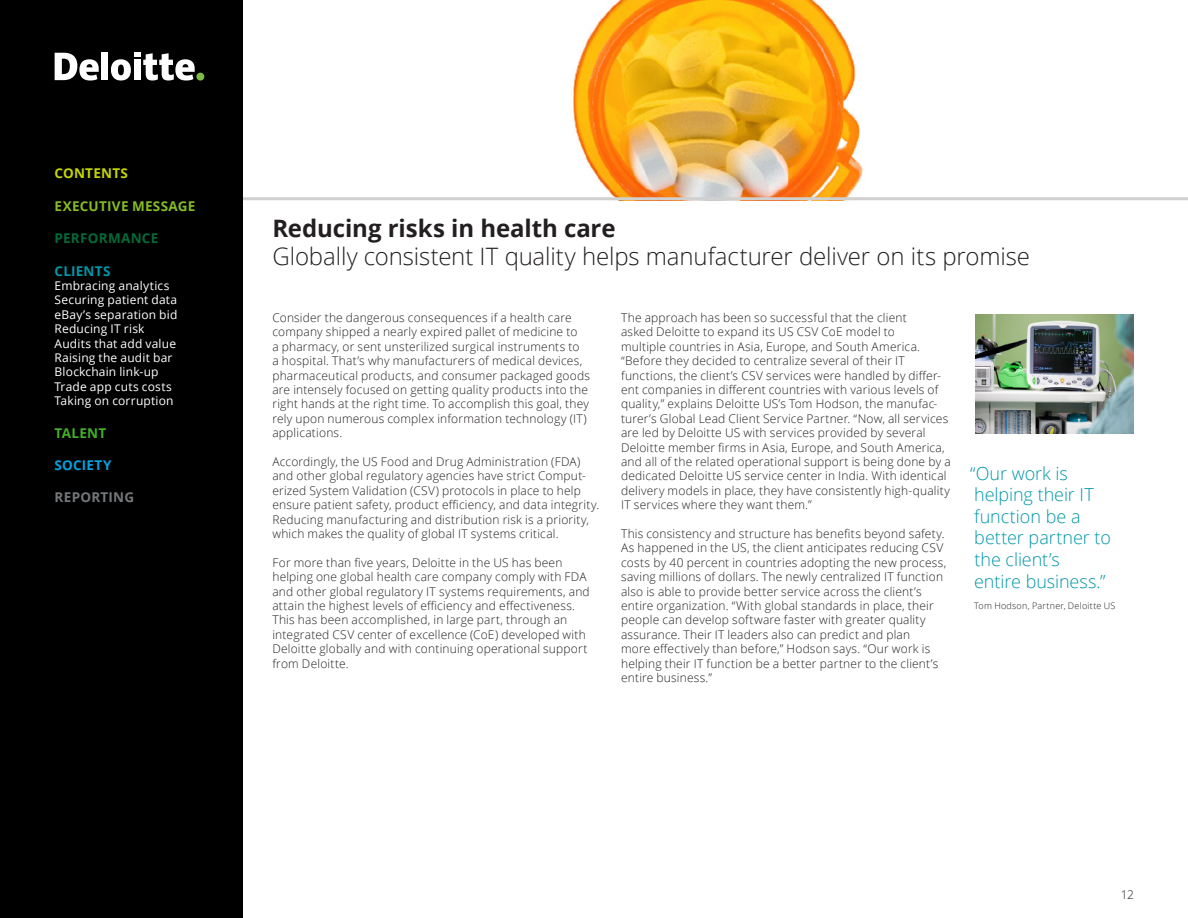
<style>
.page{position:relative;width:1188px;height:918px;background:#fff}
.page>*{position:absolute;margin:0;border:0;box-sizing:border-box;transform-origin:0 0}
.t1{font:300 24px "Open Sans";letter-spacing:-.005em;color:#231f20}
.t2{font:700 24px "Open Sans";letter-spacing:-.005em;color:#231f20}
.t3{font:300 18px/21.6px "Open Sans";letter-spacing:-.005em;color:#0097a9}
.t4{font:700 13.5px "Open Sans";letter-spacing:.02em;color:#86bc25}
.t5{font:700 13.5px "Open Sans";letter-spacing:.015em;color:#046a38}
.t6{font:700 13.5px "Open Sans";letter-spacing:.02em;color:#75787b}
.t7{font:700 13.5px "Open Sans";letter-spacing:.02em;color:#c4d600}
.t8{font:700 13.5px "Open Sans";letter-spacing:.015em;color:#0097a9}
.t9{font:700 13.5px "Open Sans";letter-spacing:.015em;color:#00a2e0}
.t10{font:700 13.5px "Open Sans";letter-spacing:.02em;color:#43b02a}
.t11{font:300 12px/14.4px "Open Sans";letter-spacing:.015em;color:#231f20}
.t12{font:12px/14.4px "Open Sans";letter-spacing:.015em;color:#fff}
.t13{font:300 9px "Open Sans";letter-spacing:.025em;color:#231f20}
</style>
<div class="page">
<div style="left:0;top:0;width:243px;height:918px;background:#000"></div>
<div style="left:196px;top:73px;width:8px;height:8px;background:#7ebd41;border-radius:50%"></div>
<div style="left:101px;top:53px;width:7px;height:27px;background:#fff"></div>
<svg style="left:111px;top:53px;width:84px;height:28px"></svg>
<svg style="left:55px;top:53px;width:44px;height:28px"></svg>
<img style="left:573px;top:0;width:290px;height:197px">
<img style="left:976px;top:314px;width:158px;height:120px">
<hr style="left:243px;top:197px;width:945px;height:3px;background:#d0d0ce">
<p class="t7" style="left:55px;top:164px;width:75px">CONTENTS</p>
<p class="t4" style="left:55px;top:196px;width:142px">EXECUTIVE MESSAGE</p>
<p class="t5" style="left:55px;top:229px;width:105px">PERFORMANCE</p>
<p class="t8" style="left:55px;top:261px;width:57px">CLIENTS</p>
<p class="t12" style="left:55px;top:278px;width:124px">Embracing analytics<br>Securing patient data eBay’s separation bid<br>Reducing IT risk<br>Audits that add value<br>Raising the audit bar<br>Blockchain link-up<br>Trade app cuts costs<br>Taking on corruption</p>
<p class="t10" style="left:55px;top:423px;width:53px">TALENT</p>
<p class="t9" style="left:55px;top:455px;width:59px">SOCIETY</p>
<p class="t6" style="left:55px;top:488px;width:81px">REPORTING</p>
<p class="t2" style="left:272px;top:211px;width:345px">Reducing risks in health care</p>
<p class="t1" style="left:272px;top:240px;width:759px">Globally consistent IT quality helps manufacturer deliver on its promise</p>
<p class="t11" style="left:272px;top:310px;width:319px">Consider the dangerous consequences if a health care company shipped a nearly expired pallet of medicine to<br>a pharmacy, or sent unsterilized surgical instruments to<br>a hospital. That’s why manufacturers of medical devices, pharmaceutical products, and consumer packaged goods are intensely focused on getting quality products into the right hands at the right time. To accomplish this goal, they rely upon numerous complex information technology (IT) applications.</p>
<p class="t11" style="left:272px;top:454px;width:328px">Accordingly, the US Food and Drug Administration (FDA) and other global regulatory agencies have strict Comput&shy;erized System Validation (CSV) protocols in place to help ensure patient safety, product efficiency, and data integrity.<br>Reducing manufacturing and distribution risk is a priority, which makes the quality of global IT systems critical.</p>
<p class="t11" style="left:272px;top:555px;width:292px">For more than five years, Deloitte in the US has been</p>
<p class="t11" style="left:272px;top:569px;width:319px">helping one global health care company comply with FDA and other global regulatory IT systems requirements, and attain the highest levels of efficiency and effectiveness.</p>
<p class="t11" style="left:272px;top:612px;width:317px">This has been accomplished, in large part, through an integrated CSV center of excellence (CoE) developed with Deloitte globally and with continuing operational support from Deloitte.</p>
<p class="t11" style="left:621px;top:310px;width:287px">The approach has been so successful that the client</p>
<p class="t11" style="left:621px;top:324px;width:275px">asked Deloitte to expand its US CSV CoE model to</p>
<p class="t11" style="left:621px;top:339px;width:301px">multiple countries in Asia, Europe, and South America.</p>
<p class="t11" style="left:621px;top:353px;width:285px">“Before they decided to centralize several of their IT</p>
<p class="t11" style="left:621px;top:368px;width:331px">functions, the client’s CSV services were handled by differ&shy;ent companies in different countries with various levels of quality,” explains Deloitte US’s Tom Hodson, the manufac&shy;turer’s Global Lead Client Service Partner. “Now, all services are led by Deloitte US with services provided by several Deloitte member firms in Asia, Europe, and South America, and all of the related operational support is being done by a dedicated Deloitte US service center in India. With identical delivery models in place, they have consistently high-quality IT services where they want them.”</p>
<p class="t11" style="left:621px;top:526px;width:327px">This consistency and structure has benefits beyond safety.<br>As happened in the US, the client anticipates reducing CSV costs by 40 percent in countries adopting the new process, saving millions of dollars. The newly centralized IT function also is able to provide better service across the client’s entire organization. “With global standards in place, their people can develop software faster with greater quality assurance. Their IT leaders also can predict and plan<br>more effectively than before,” Hodson says. “Our work is helping their IT function be a better partner to the client’s entire business.”</p>
<p class="t3" style="left:970px;top:462px;width:99px">“Our work is</p>
<p class="t3" style="left:974px;top:483px;width:121px">helping their IT function be a</p>
<p class="t3" style="left:974px;top:527px;width:138px">better partner to the client’s</p>
<p class="t3" style="left:974px;top:570px;width:133px">entire business.”</p>
<p class="t13" style="left:974px;top:600px;width:143px">Tom Hodson, Partner, Deloitte US</p>
<p class="t11" style="left:1121px;top:887px;width:15px">12</p>
</div>
